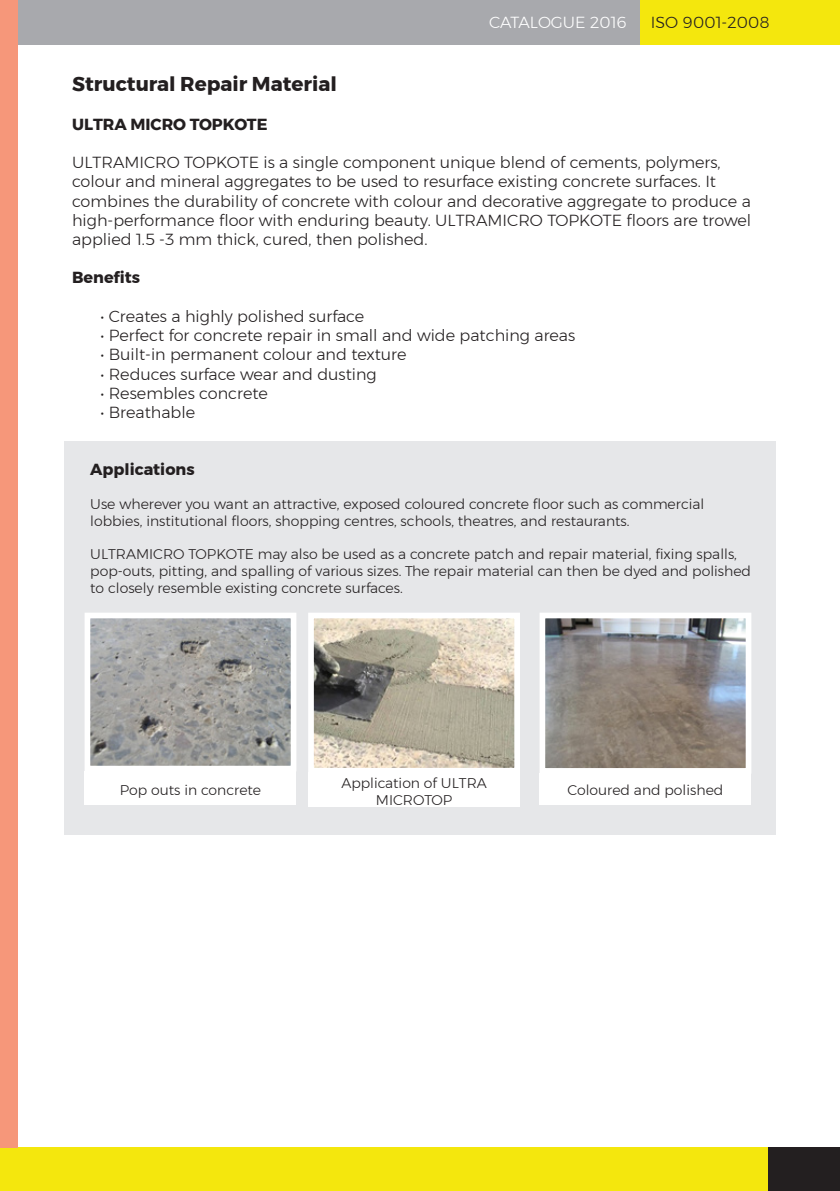
<style>
.page{position:relative;width:840px;height:1191px;background:#fff}
.page>*{position:absolute;margin:0;border:0;box-sizing:border-box;transform-origin:0 0}
.t1{font:700 20px "Montserrat";color:#231f20}
.t2{font:300 16px/19.2px "Montserrat";color:#231f20}
.t3{font:700 16px "Montserrat";color:#231f20}
.t4{font:300 16px "Montserrat";color:#fff}
.t5{font:300 14px/16.8px "Montserrat";color:#231f20}
</style>
<div class="page">
<div style="left:767px;top:1147px;width:72px;height:44px;background:#231f20"></div>
<div style="left:0;top:1147px;width:767px;height:44px;background:#f4e70d"></div>
<div style="left:0;top:0;width:839px;height:45px;background:#a8a9ad"></div>
<div style="left:639px;top:0;width:200px;height:45px;background:#f4e70d"></div>
<div style="left:0;top:0;width:17px;height:1147px;background:#f6977a"></div>
<div style="left:64px;top:441px;width:711px;height:394px;background:#e6e7e9"></div>
<div style="left:308px;top:772px;width:211px;height:35px;background:#fff"></div>
<div style="left:539px;top:772px;width:212px;height:32px;background:#fff"></div>
<div style="left:84px;top:771px;width:212px;height:34px;background:#fff"></div>
<img style="left:91px;top:619px;width:198px;height:145px">
<div style="left:84px;top:612px;width:212px;height:159px;border:6px solid #fff"></div>
<img style="left:315px;top:619px;width:197px;height:147px">
<div style="left:308px;top:612px;width:211px;height:161px;border:6px solid #fff"></div>
<img style="left:546px;top:619px;width:198px;height:147px">
<div style="left:539px;top:612px;width:212px;height:161px;border:6px solid #fff"></div>
<p class="t4" style="left:489px;top:11px;width:139px">CATALOGUE 2016</p>
<p class="t2" style="left:650px;top:13px;width:120px">ISO 9001-2008</p>
<p class="t1" style="left:72px;top:68px;width:266px">Structural Repair Material</p>
<p class="t3" style="left:72px;top:111px;width:197px">ULTRA MICRO TOPKOTE</p>
<p class="t2" style="left:72px;top:153px;width:680px">ULTRAMICRO TOPKOTE is a single component unique blend of cements, polymers, colour and mineral aggregates to be used to resurface existing concrete surfaces. It combines the durability of concrete with colour and decorative aggregate to produce a high-performance floor with enduring beauty. ULTRAMICRO TOPKOTE floors are trowel applied 1.5 -3 mm thick, cured, then polished.</p>
<p class="t3" style="left:72px;top:265px;width:70px">Benefits</p>
<p class="t2" style="left:100px;top:306px;width:265px">• Creates a highly polished surface</p>
<p class="t2" style="left:100px;top:325px;width:476px">• Perfect for concrete repair in small and wide patching areas</p>
<p class="t2" style="left:100px;top:345px;width:307px">• Built-in permanent colour and texture</p>
<p class="t2" style="left:100px;top:364px;width:278px">• Reduces surface wear and dusting</p>
<p class="t2" style="left:100px;top:383px;width:169px">• Resembles concrete</p>
<p class="t2" style="left:100px;top:402px;width:96px">• Breathable</p>
<p class="t3" style="left:90px;top:457px;width:106px">Applications</p>
<p class="t5" style="left:90px;top:495px;width:615px">Use wherever you want an attractive, exposed coloured concrete floor such as commercial lobbies, institutional floors, shopping centres, schools, theatres, and restaurants.</p>
<p class="t5" style="left:90px;top:546px;width:662px">ULTRAMICRO TOPKOTE may also be used as a concrete patch and repair material, fixing spalls, pop-outs, pitting, and spalling of various sizes. The repair material can then be dyed and polished to closely resemble existing concrete surfaces.</p>
<p class="t5" style="left:341px;top:774px;width:147px">Application of ULTRA</p>
<p class="t5" style="left:376px;top:791px;width:78px">MICROTOP</p>
<p class="t5" style="left:120px;top:781px;width:143px">Pop outs in concrete</p>
<p class="t5" style="left:567px;top:781px;width:157px">Coloured and polished</p>
</div>
